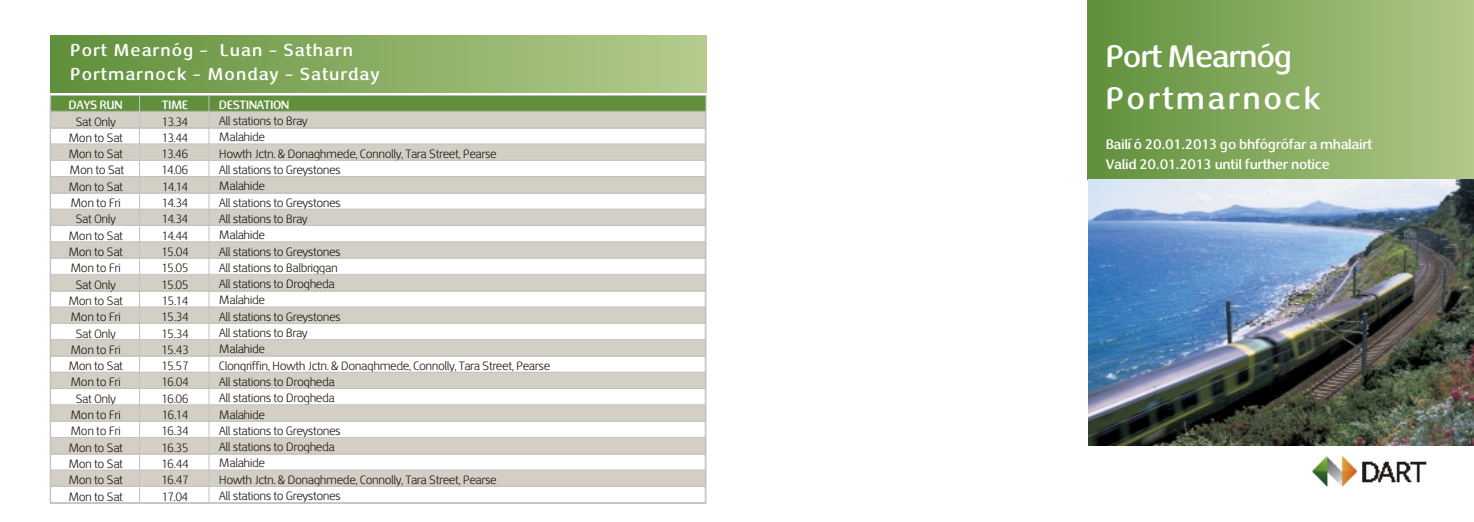
<style>
.page{position:relative;width:1474px;height:522px;background:#fff}
.page>*{position:absolute;margin:0;border:0;box-sizing:border-box;transform-origin:0 0}
.t1{font:700 31.5px/41.6px "Nexus Sans";letter-spacing:.08em;color:#fff}
.t2{font:700 17.5px/24.8px "Nexus Sans";letter-spacing:.06em;color:#fff}
.t3{font:700 14px/19.8px "Nexus Sans";letter-spacing:-.02em;color:#fff}
.t4{font:12.25px "Nexus Sans";letter-spacing:-.04em;color:#1f1a17}
.t5{font:700 12.25px "Nexus Sans";letter-spacing:-.045em;color:#fff}
</style>
<div class="page">
<img style="left:1088px;top:0;width:386px;height:445px">
<img style="left:50px;top:35px;width:656px;height:58px">
<div style="left:51px;top:96px;width:89px;height:16px;background:#618f3b"></div>
<div style="left:140px;top:96px;width:70px;height:16px;background:#618f3b"></div>
<div style="left:210px;top:96px;width:496px;height:16px;background:#618f3b"></div>
<div style="left:51px;top:112px;width:89px;height:16px;background:#d4cfc4"></div>
<div style="left:140px;top:112px;width:70px;height:16px;background:#d4cfc4"></div>
<div style="left:210px;top:112px;width:496px;height:16px;background:#d4cfc4"></div>
<div style="left:51px;top:144px;width:89px;height:17px;background:#d4cfc4"></div>
<div style="left:140px;top:144px;width:70px;height:17px;background:#d4cfc4"></div>
<div style="left:210px;top:144px;width:496px;height:17px;background:#d4cfc4"></div>
<div style="left:51px;top:177px;width:89px;height:16px;background:#d4cfc4"></div>
<div style="left:140px;top:177px;width:70px;height:16px;background:#d4cfc4"></div>
<div style="left:210px;top:177px;width:496px;height:16px;background:#d4cfc4"></div>
<div style="left:51px;top:210px;width:89px;height:16px;background:#d4cfc4"></div>
<div style="left:140px;top:210px;width:70px;height:16px;background:#d4cfc4"></div>
<div style="left:210px;top:210px;width:496px;height:16px;background:#d4cfc4"></div>
<div style="left:51px;top:242px;width:89px;height:16px;background:#d4cfc4"></div>
<div style="left:140px;top:242px;width:70px;height:16px;background:#d4cfc4"></div>
<div style="left:210px;top:242px;width:496px;height:16px;background:#d4cfc4"></div>
<div style="left:51px;top:275px;width:89px;height:16px;background:#d4cfc4"></div>
<div style="left:140px;top:275px;width:70px;height:16px;background:#d4cfc4"></div>
<div style="left:210px;top:275px;width:496px;height:16px;background:#d4cfc4"></div>
<div style="left:51px;top:307px;width:89px;height:17px;background:#d4cfc4"></div>
<div style="left:140px;top:307px;width:70px;height:17px;background:#d4cfc4"></div>
<div style="left:210px;top:307px;width:496px;height:17px;background:#d4cfc4"></div>
<div style="left:51px;top:340px;width:89px;height:16px;background:#d4cfc4"></div>
<div style="left:140px;top:340px;width:70px;height:16px;background:#d4cfc4"></div>
<div style="left:210px;top:340px;width:496px;height:16px;background:#d4cfc4"></div>
<div style="left:51px;top:372px;width:89px;height:17px;background:#d4cfc4"></div>
<div style="left:140px;top:372px;width:70px;height:17px;background:#d4cfc4"></div>
<div style="left:210px;top:372px;width:496px;height:17px;background:#d4cfc4"></div>
<div style="left:51px;top:405px;width:89px;height:16px;background:#d4cfc4"></div>
<div style="left:140px;top:405px;width:70px;height:16px;background:#d4cfc4"></div>
<div style="left:210px;top:405px;width:496px;height:16px;background:#d4cfc4"></div>
<div style="left:51px;top:438px;width:89px;height:16px;background:#d4cfc4"></div>
<div style="left:140px;top:438px;width:70px;height:16px;background:#d4cfc4"></div>
<div style="left:210px;top:438px;width:496px;height:16px;background:#d4cfc4"></div>
<div style="left:51px;top:470px;width:89px;height:16px;background:#d4cfc4"></div>
<div style="left:140px;top:470px;width:70px;height:16px;background:#d4cfc4"></div>
<div style="left:210px;top:470px;width:496px;height:16px;background:#d4cfc4"></div>
<hr style="left:51px;top:111px;width:655px;height:1px;background:#c2c2c2">
<hr style="left:51px;top:127px;width:655px;height:1px;background:#c2c2c2">
<hr style="left:51px;top:143px;width:655px;height:1px;background:#c2c2c2">
<hr style="left:51px;top:160px;width:655px;height:1px;background:#c2c2c2">
<hr style="left:51px;top:176px;width:655px;height:1px;background:#c2c2c2">
<hr style="left:51px;top:192px;width:655px;height:1px;background:#c2c2c2">
<hr style="left:51px;top:209px;width:655px;height:1px;background:#c2c2c2">
<hr style="left:51px;top:225px;width:655px;height:1px;background:#c2c2c2">
<hr style="left:51px;top:241px;width:655px;height:1px;background:#c2c2c2">
<hr style="left:51px;top:257px;width:655px;height:1px;background:#c2c2c2">
<hr style="left:51px;top:274px;width:655px;height:1px;background:#c2c2c2">
<hr style="left:51px;top:290px;width:655px;height:1px;background:#c2c2c2">
<hr style="left:51px;top:306px;width:655px;height:1px;background:#c2c2c2">
<hr style="left:51px;top:323px;width:655px;height:1px;background:#c2c2c2">
<hr style="left:51px;top:339px;width:655px;height:1px;background:#c2c2c2">
<hr style="left:51px;top:355px;width:655px;height:1px;background:#c2c2c2">
<hr style="left:51px;top:372px;width:655px;height:1px;background:#c2c2c2">
<hr style="left:51px;top:388px;width:655px;height:1px;background:#c2c2c2">
<hr style="left:51px;top:404px;width:655px;height:1px;background:#c2c2c2">
<hr style="left:51px;top:420px;width:655px;height:1px;background:#c2c2c2">
<hr style="left:51px;top:437px;width:655px;height:1px;background:#c2c2c2">
<hr style="left:51px;top:453px;width:655px;height:1px;background:#c2c2c2">
<hr style="left:51px;top:469px;width:655px;height:1px;background:#c2c2c2">
<hr style="left:51px;top:486px;width:655px;height:1px;background:#c2c2c2">
<hr style="left:51px;top:502px;width:655px;height:1px;background:#c2c2c2">
<hr style="left:50px;top:95px;width:1px;height:408px;background:#c2c2c2">
<hr style="left:139px;top:95px;width:1px;height:408px;background:#c2c2c2">
<hr style="left:209px;top:95px;width:1px;height:408px;background:#c2c2c2">
<hr style="left:705px;top:112px;width:1px;height:391px;background:#c2c2c2">
<img style="left:1312px;top:455px;width:115px;height:32px">
<h2 class="t2" style="left:70px;top:39px;width:310px">Port Mearnóg – Luan – Satharn<br>Portmarnock – Monday – Saturday</h2>
<p class="t5" style="left:69px;top:101px;width:56px">DAYS RUN</p>
<p class="t5" style="left:162px;top:101px;width:28px">TIME</p>
<p class="t5" style="left:219px;top:100px;width:72px">DESTINATION</p>
<p class="t4" style="left:75px;top:117px;width:42px">Sat Only</p>
<p class="t4" style="left:162px;top:117px;width:28px">13.34</p>
<p class="t4" style="left:219px;top:116px;width:90px">All stations to Bray</p>
<p class="t4" style="left:68px;top:133px;width:56px">Mon to Sat</p>
<p class="t4" style="left:162px;top:133px;width:28px">13.44</p>
<p class="t4" style="left:219px;top:133px;width:48px">Malahide</p>
<p class="t4" style="left:68px;top:149px;width:56px">Mon to Sat</p>
<p class="t4" style="left:162px;top:149px;width:28px">13.46</p>
<p class="t4" style="left:219px;top:149px;width:279px">Howth Jctn. &amp; Donaghmede, Connolly, Tara Street, Pearse</p>
<p class="t4" style="left:70px;top:166px;width:56px">Mon to Sat</p>
<p class="t4" style="left:162px;top:166px;width:28px">14.06</p>
<p class="t4" style="left:219px;top:165px;width:123px">All stations to Greystones</p>
<p class="t4" style="left:68px;top:182px;width:56px">Mon to Sat</p>
<p class="t4" style="left:162px;top:182px;width:28px">14.14</p>
<p class="t4" style="left:219px;top:182px;width:48px">Malahide</p>
<p class="t4" style="left:70px;top:198px;width:52px">Mon to Fri</p>
<p class="t4" style="left:162px;top:198px;width:28px">14.34</p>
<p class="t4" style="left:219px;top:198px;width:123px">All stations to Greystones</p>
<p class="t4" style="left:75px;top:215px;width:42px">Sat Only</p>
<p class="t4" style="left:162px;top:215px;width:28px">14.34</p>
<p class="t4" style="left:219px;top:214px;width:90px">All stations to Bray</p>
<p class="t4" style="left:68px;top:231px;width:56px">Mon to Sat</p>
<p class="t4" style="left:162px;top:231px;width:28px">14.44</p>
<p class="t4" style="left:219px;top:230px;width:48px">Malahide</p>
<p class="t4" style="left:68px;top:247px;width:56px">Mon to Sat</p>
<p class="t4" style="left:162px;top:247px;width:29px">15.04</p>
<p class="t4" style="left:219px;top:247px;width:123px">All stations to Greystones</p>
<p class="t4" style="left:70px;top:263px;width:52px">Mon to Fri</p>
<p class="t4" style="left:161px;top:263px;width:29px">15.05</p>
<p class="t4" style="left:219px;top:263px;width:120px">All stations to Balbriggan</p>
<p class="t4" style="left:75px;top:280px;width:42px">Sat Only</p>
<p class="t4" style="left:161px;top:280px;width:29px">15.05</p>
<p class="t4" style="left:219px;top:279px;width:117px">All stations to Drogheda</p>
<p class="t4" style="left:68px;top:296px;width:56px">Mon to Sat</p>
<p class="t4" style="left:162px;top:296px;width:28px">15.14</p>
<p class="t4" style="left:219px;top:296px;width:48px">Malahide</p>
<p class="t4" style="left:70px;top:312px;width:52px">Mon to Fri</p>
<p class="t4" style="left:162px;top:312px;width:29px">15.34</p>
<p class="t4" style="left:219px;top:312px;width:123px">All stations to Greystones</p>
<p class="t4" style="left:75px;top:329px;width:42px">Sat Only</p>
<p class="t4" style="left:162px;top:329px;width:29px">15.34</p>
<p class="t4" style="left:219px;top:328px;width:90px">All stations to Bray</p>
<p class="t4" style="left:70px;top:345px;width:52px">Mon to Fri</p>
<p class="t4" style="left:162px;top:345px;width:29px">15.43</p>
<p class="t4" style="left:219px;top:344px;width:48px">Malahide</p>
<p class="t4" style="left:68px;top:361px;width:56px">Mon to Sat</p>
<p class="t4" style="left:161px;top:361px;width:29px">15.57</p>
<p class="t4" style="left:219px;top:361px;width:333px">Clongriffin, Howth Jctn. &amp; Donaghmede, Connolly, Tara Street, Pearse</p>
<p class="t4" style="left:70px;top:378px;width:52px">Mon to Fri</p>
<p class="t4" style="left:162px;top:378px;width:29px">16.04</p>
<p class="t4" style="left:219px;top:377px;width:117px">All stations to Drogheda</p>
<p class="t4" style="left:75px;top:394px;width:42px">Sat Only</p>
<p class="t4" style="left:161px;top:394px;width:29px">16.06</p>
<p class="t4" style="left:219px;top:393px;width:117px">All stations to Drogheda</p>
<p class="t4" style="left:70px;top:410px;width:52px">Mon to Fri</p>
<p class="t4" style="left:162px;top:410px;width:28px">16.14</p>
<p class="t4" style="left:219px;top:410px;width:48px">Malahide</p>
<p class="t4" style="left:70px;top:426px;width:52px">Mon to Fri</p>
<p class="t4" style="left:162px;top:426px;width:29px">16.34</p>
<p class="t4" style="left:219px;top:426px;width:123px">All stations to Greystones</p>
<p class="t4" style="left:68px;top:443px;width:56px">Mon to Sat</p>
<p class="t4" style="left:161px;top:443px;width:29px">16.35</p>
<p class="t4" style="left:219px;top:442px;width:117px">All stations to Drogheda</p>
<p class="t4" style="left:68px;top:459px;width:56px">Mon to Sat</p>
<p class="t4" style="left:162px;top:459px;width:29px">16.44</p>
<p class="t4" style="left:219px;top:458px;width:48px">Malahide</p>
<p class="t4" style="left:68px;top:475px;width:56px">Mon to Sat</p>
<p class="t4" style="left:162px;top:475px;width:29px">16.47</p>
<p class="t4" style="left:219px;top:475px;width:279px">Howth Jctn. &amp; Donaghmede, Connolly, Tara Street, Pearse</p>
<p class="t4" style="left:68px;top:492px;width:56px">Mon to Sat</p>
<p class="t4" style="left:162px;top:492px;width:28px">17.04</p>
<p class="t4" style="left:219px;top:491px;width:123px">All stations to Greystones</p>
<h1 class="t1" style="left:1105px;top:39px;width:216px">Port Mearnóg<br>Portmarnock</h1>
<p class="t3" style="left:1105px;top:136px;width:268px">Bailí ó 20.01.2013 go bhfógrófar a mhalairt<br>Valid 20.01.2013 until further notice</p>
</div>
